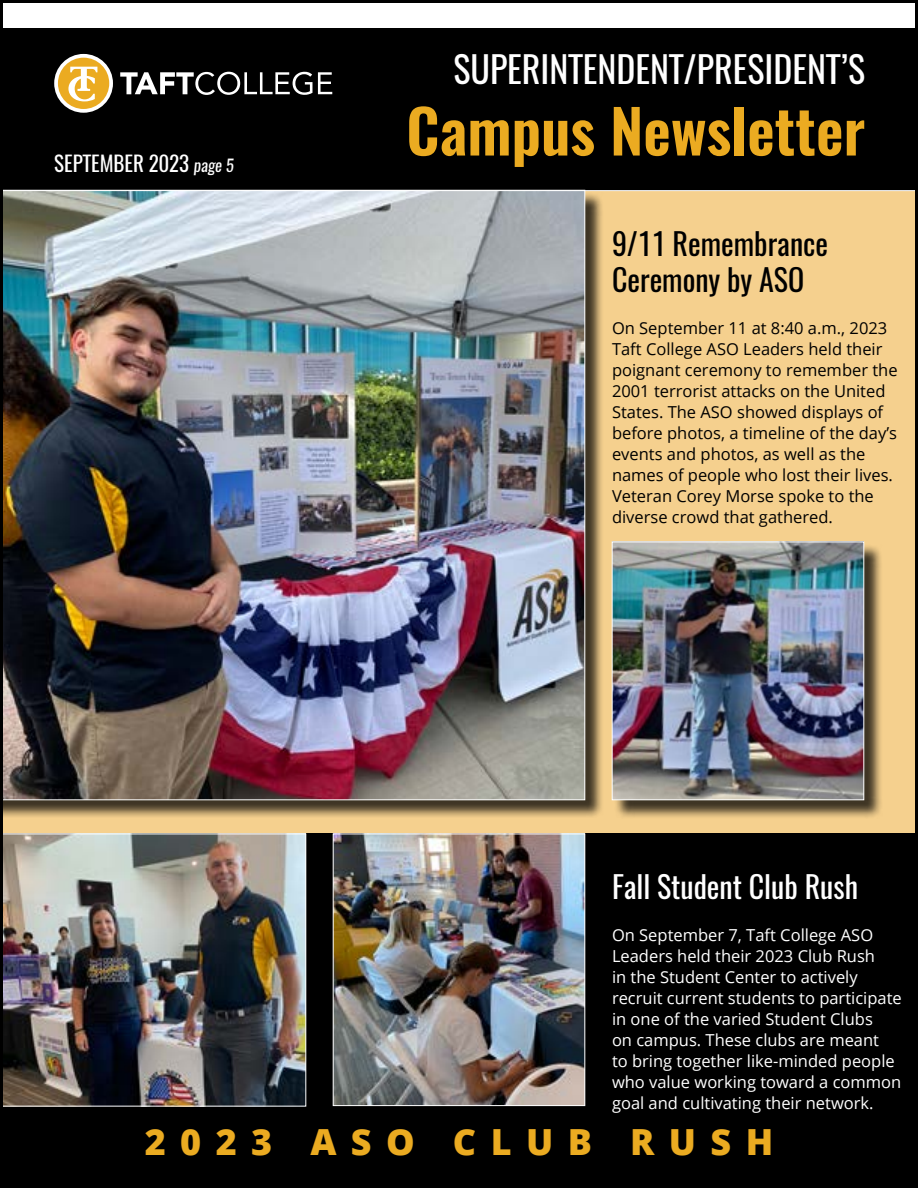
<style>
.page{position:relative;width:918px;height:1188px;background:#fff}
.page>*{position:absolute;margin:0;border:0;box-sizing:border-box;transform-origin:0 0}
.t1{font:600 60px "Oswald";color:#ebab21}
.t2{font:36px "Oswald";color:#fff}
.t3{font:800 36px "Open Sans";letter-spacing:.4em;color:#ebab21}
.t4{font:30px/36px "Oswald";color:#000}
.t5{font:30px "Oswald";color:#fff}
.t6{font:21px "Oswald";color:#fff}
.t7{font:16.5px/21px "Open Sans";color:#000}
.t8{font:16.5px/21px "Open Sans";color:#fff}
.s1{font-style:italic;font-size:16.5px}
</style>
<div class="page">
<div style="left:0;top:184px;width:918px;height:922px;background:#f5d08e"></div>
<div style="left:0;top:28px;width:918px;height:162px;background:#000"></div>
<svg style="left:120px;top:72px;width:192px;height:23px"></svg>
<svg style="left:318px;top:72px;width:14px;height:22px"></svg>
<svg style="left:54px;top:54px;width:59px;height:59px"></svg>
<div style="left:615px;top:544px;width:268px;height:275px;background:#000;opacity:.75"></div>
<img style="left:614px;top:544px;width:248px;height:254px">
<div style="left:612px;top:542px;width:252px;height:258px;border:1px solid #fff"></div>
<div style="left:0;top:193px;width:604px;height:625px;background:#000;opacity:.75"></div>
<img style="left:4px;top:191px;width:581px;height:609px">
<div style="left:0;top:834px;width:918px;height:354px;background:#000"></div>
<hr style="left:0;top:190px;width:918px;height:1px;background:#fff">
<img style="left:335px;top:836px;width:248px;height:268px">
<div style="left:333px;top:834px;width:252px;height:272px;border:1px solid #fff"></div>
<img style="left:4px;top:834px;width:302px;height:272px">
<p class="t6" style="left:54px;top:149px;width:181px">SEPTEMBER 2023 <span class="s1">page 5</span></p>
<h2 class="t2" style="left:453px;top:44px;width:413px">SUPERINTENDENT/PRESIDENT’S</h2>
<h1 class="t1" style="left:406px;top:89px;width:460px">Campus Newsletter</h1>
<h3 class="t4" style="left:612px;top:226px;width:218px">9/11 Remembrance<br>Ceremony by ASO</h3>
<p class="t7" style="left:612px;top:317px;width:287px">On September 11 at 8:40 a.m., 2023<br>Taft College ASO Leaders held their poignant ceremony to remember the 2001 terrorist attacks on the United States. The ASO showed displays of before photos, a timeline of the day’s events and photos, as well as the names of people who lost their lives.<br>Veteran Corey Morse spoke to the diverse crowd that gathered.</p>
<h3 class="t5" style="left:612px;top:866px;width:248px">Fall Student Club Rush</h3>
<p class="t8" style="left:612px;top:924px;width:291px">On September 7, Taft College ASO Leaders held their 2023 Club Rush<br>in the Student Center to actively recruit current students to participate in one of the varied Student Clubs<br>on campus. These clubs are meant<br>to bring together like-minded people who value working toward a common goal and cultivating their network.</p>
<h2 class="t3" style="left:145px;top:1114px;width:630px">2023 ASO CLUB RUSH</h2>
</div>
